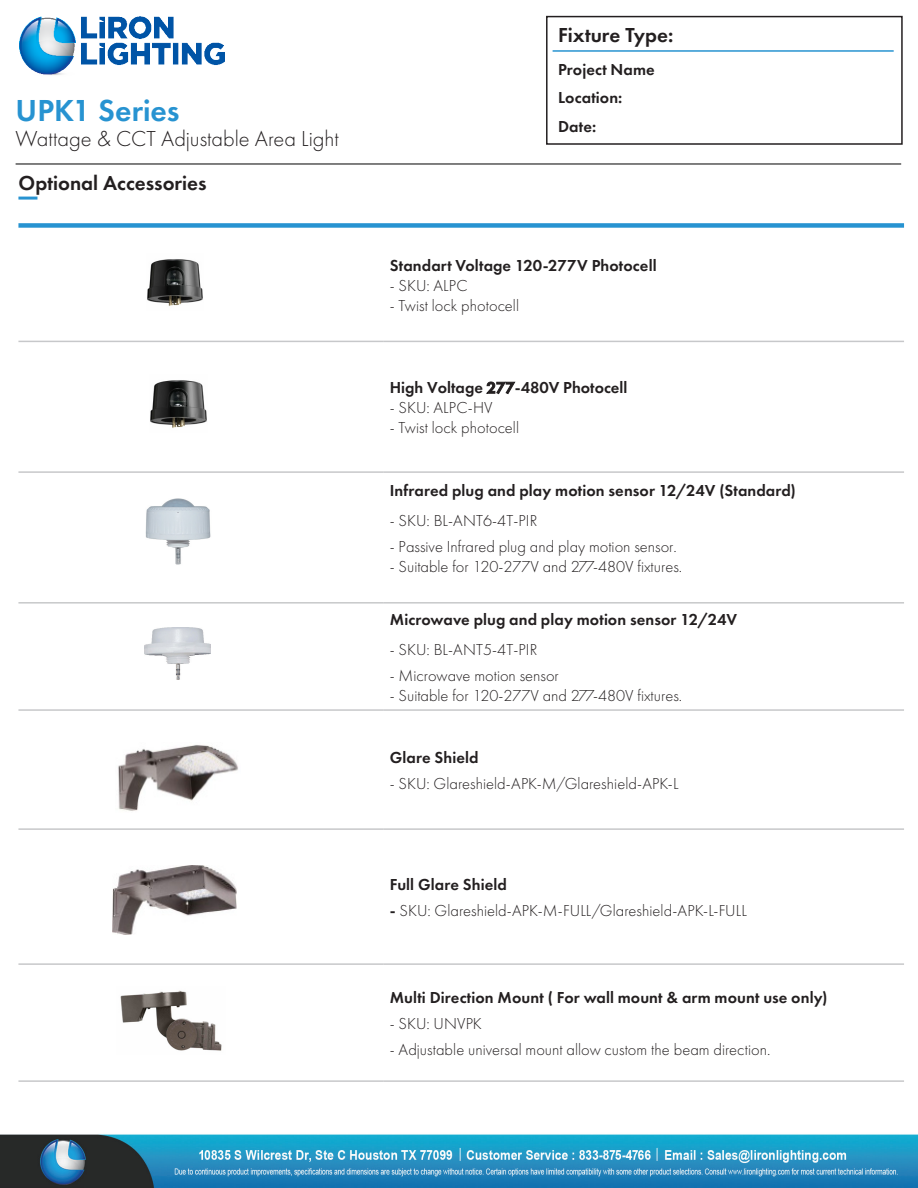
<style>
.page{position:relative;width:918px;height:1188px;background:#fff}
.page>*{position:absolute;margin:0;border:0;box-sizing:border-box;transform-origin:0 0}
.t1{font:600 31.5px "Futura PT";color:#2793d1}
.t2{font:300 22.5px "Futura PT";color:#231f20}
.t3{font:600 21px "Futura PT";color:#231f20}
.t4{font:300 16.5px "Futura PT";color:#231f20}
.t5{font:600 16.5px/28.5px "Futura PT";letter-spacing:.005em;color:#231f20}
.s1{font-weight:600}
</style>
<div class="page">
<img style="left:0;top:164px;width:918px;height:1024px">
<div style="left:546px;top:16px;width:357px;height:129px;border:2px solid #231f20"></div>
<hr style="left:553px;top:50px;width:341px;height:2px;background:#2793d1">
<img style="left:19px;top:16px;width:206px;height:59px">
<hr style="left:16px;top:164px;width:885px;height:1px;background:#000">
<hr style="left:18px;top:197px;width:19px;height:3px;background:#2793d1">
<hr style="left:18px;top:341px;width:366px;height:1px;background:#c7c8ca">
<hr style="left:384px;top:341px;width:520px;height:1px;background:#c7c8ca">
<hr style="left:18px;top:471px;width:366px;height:2px;background:#c7c8ca">
<hr style="left:384px;top:471px;width:520px;height:2px;background:#c7c8ca">
<hr style="left:18px;top:602px;width:366px;height:2px;background:#c7c8ca">
<hr style="left:384px;top:602px;width:520px;height:2px;background:#c7c8ca">
<hr style="left:18px;top:709px;width:366px;height:2px;background:#c7c8ca">
<hr style="left:384px;top:709px;width:520px;height:2px;background:#c7c8ca">
<hr style="left:18px;top:828px;width:366px;height:2px;background:#c7c8ca">
<hr style="left:384px;top:828px;width:520px;height:2px;background:#c7c8ca">
<hr style="left:18px;top:963px;width:366px;height:2px;background:#c7c8ca">
<hr style="left:384px;top:963px;width:520px;height:2px;background:#c7c8ca">
<hr style="left:18px;top:1080px;width:366px;height:2px;background:#c7c8ca">
<hr style="left:384px;top:1080px;width:520px;height:2px;background:#c7c8ca">
<div style="left:18px;top:223px;width:886px;height:5px;background:#2793d1"></div>
<div style="left:18px;top:234px;width:315px;height:96px;background:#fff"></div>
<img style="left:147px;top:259px;width:56px;height:47px">
<img style="left:116px;top:743px;width:124px;height:69px">
<img style="left:112px;top:865px;width:125px;height:70px">
<div style="left:122px;top:611px;width:109px;height:95px;background:#fff"></div>
<img style="left:145px;top:628px;width:66px;height:52px">
<div style="left:122px;top:477px;width:120px;height:118px;background:#fff"></div>
<img style="left:145px;top:498px;width:66px;height:67px">
<div style="left:28px;top:356px;width:315px;height:96px;background:#fff"></div>
<img style="left:150px;top:380px;width:57px;height:48px">
<img style="left:117px;top:986px;width:109px;height:68px">
<p class="t1" style="left:16px;top:91px;width:165px">UPK1 Series</p>
<p class="t2" style="left:16px;top:126px;width:325px">Wattage &amp; CCT Adjustable Area Light</p>
<p class="t3" style="left:18px;top:170px;width:190px">Optional Accessories</p>
<p class="t3" style="left:558px;top:21px;width:117px">Fixture Type:</p>
<p class="t5" style="left:558px;top:55px;width:98px">Project Name<br>Location:</p>
<p class="t5" style="left:558px;top:112px;width:40px">Date:</p>
<p class="t5" style="left:390px;top:251px;width:268px">Standart Voltage 120-277V Photocell</p>
<p class="t4" style="left:390px;top:276px;width:79px">- SKU: ALPC</p>
<p class="t4" style="left:390px;top:296px;width:131px">- Twist lock photocell</p>
<p class="t5" style="left:390px;top:373px;width:239px">High Voltage 277-480V Photocell</p>
<p class="t4" style="left:390px;top:398px;width:104px">- SKU: ALPC-HV</p>
<p class="t4" style="left:390px;top:418px;width:131px">- Twist lock photocell</p>
<p class="t5" style="left:390px;top:476px;width:408px">Infrared plug and play motion sensor 12/24V (Standard)</p>
<p class="t4" style="left:390px;top:511px;width:149px">- SKU: BL-ANT6-4T-PIR</p>
<p class="t4" style="left:390px;top:537px;width:289px">- Passive Infrared plug and play motion sensor.</p>
<p class="t4" style="left:390px;top:557px;width:294px">- Suitable for 120-277V and 277-480V fixtures.</p>
<p class="t5" style="left:390px;top:605px;width:349px">Microwave plug and play motion sensor 12/24V</p>
<p class="t4" style="left:390px;top:640px;width:149px">- SKU: BL-ANT5-4T-PIR</p>
<p class="t4" style="left:390px;top:666px;width:171px">- Microwave motion sensor</p>
<p class="t4" style="left:390px;top:686px;width:294px">- Suitable for 120-277V and 277-480V fixtures.</p>
<p class="t5" style="left:390px;top:743px;width:90px">Glare Shield</p>
<p class="t4" style="left:390px;top:774px;width:290px">- SKU: Glareshield-APK-M/Glareshield-APK-L</p>
<p class="t5" style="left:390px;top:870px;width:119px">Full Glare Shield</p>
<p class="t4" style="left:390px;top:901px;width:359px"><span class="s1">-</span> SKU: Glareshield-APK-M-FULL/Glareshield-APK-L-FULL</p>
<p class="t5" style="left:390px;top:983px;width:439px">Multi Direction Mount ( For wall mount &amp; arm mount use only)</p>
<p class="t4" style="left:390px;top:1014px;width:94px">- SKU: UNVPK</p>
<p class="t4" style="left:390px;top:1040px;width:382px">- Adjustable universal mount allow custom the beam direction.</p>
</div>
